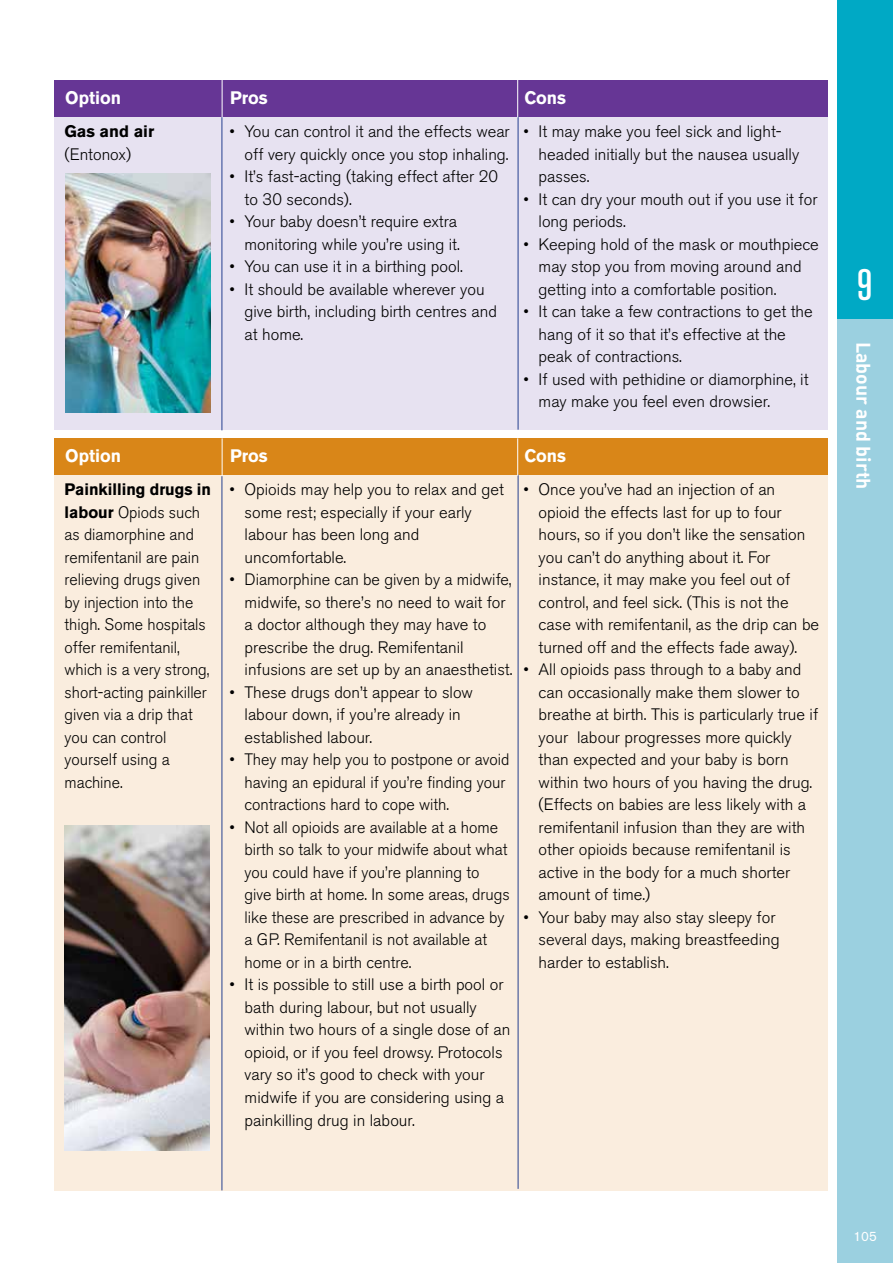
<style>
.page{position:relative;width:893px;height:1263px;background:#fff}
.page>*{position:absolute;margin:0;border:0;box-sizing:border-box;transform-origin:0 0}
.t1{font:500 condensed 43.5px "Akzidenz Grotesk BE";color:#fff}
.t2{font:19.5px "DIN Bold Alternate";color:#fff}
.t3{font:700 18px "Akzidenz Grotesk BE";color:#fff;scale:.95 1}
.t4{font:300 16.5px/22.5px "Akzidenz Grotesk BE";color:#000}
.t5{font:300 16.5px "Akzidenz Grotesk BE";color:#000;scale:.96 1}
.t6{font:700 16.5px "Akzidenz Grotesk BE";color:#000}
.t7{font:13.5px "Akzidenz Grotesk BE";color:#fff}
.s1{font-weight:700}
</style>
<div class="page">
<div style="left:837px;top:0;width:56px;height:1263px;background:#9bd0e0"></div>
<div style="left:837px;top:0;width:56px;height:319px;background:#00a9c5"></div>
<div style="left:55px;top:117px;width:773px;height:313px;background:#e7e2f1"></div>
<div style="left:55px;top:80px;width:773px;height:37px;background:#663695"></div>
<hr style="left:222px;top:117px;width:1px;height:313px;background:#25408f">
<hr style="left:518px;top:116px;width:1px;height:314px;background:#25408f">
<hr style="left:222px;top:80px;width:1px;height:37px;background:#fff">
<hr style="left:517px;top:80px;width:1px;height:37px;background:#fff">
<div style="left:55px;top:475px;width:773px;height:715px;background:#faedde"></div>
<div style="left:55px;top:438px;width:773px;height:37px;background:#d98618"></div>
<hr style="left:222px;top:476px;width:1px;height:714px;background:#25408f">
<hr style="left:518px;top:475px;width:1px;height:714px;background:#25408f">
<hr style="left:222px;top:438px;width:1px;height:38px;background:#fff">
<hr style="left:517px;top:438px;width:1px;height:38px;background:#fff">
<img style="left:65px;top:174px;width:145px;height:238px">
<img style="left:65px;top:826px;width:145px;height:324px">
<p class="t3" style="left:65px;top:87px;width:60px">Option</p>
<p class="t3" style="left:230px;top:87px;width:41px">Pros</p>
<p class="t3" style="left:524px;top:87px;width:45px">Cons</p>
<p class="t6" style="left:65px;top:122px;width:91px">Gas and air</p>
<p class="t4" style="left:230px;top:120px;width:554px">• You can control it and the effects wear • It may make you feel sick and light-</p>
<p class="t4" style="left:65px;top:143px;width:68px">(Entonox)</p>
<p class="t4" style="left:245px;top:143px;width:266px">off very quickly once you stop inhaling.</p>
<p class="t4" style="left:539px;top:143px;width:262px">headed initially but the nausea usually</p>
<p class="t4" style="left:230px;top:165px;width:270px">• It’s fast-acting (taking effect after 20</p>
<p class="t4" style="left:539px;top:165px;width:52px">passes.</p>
<p class="t4" style="left:245px;top:188px;width:109px">to 30 seconds).</p>
<p class="t4" style="left:524px;top:188px;width:295px">• It can dry your mouth out if you use it for</p>
<p class="t4" style="left:230px;top:210px;width:229px">• Your baby doesn’t require extra</p>
<p class="t4" style="left:539px;top:210px;width:89px">long periods.</p>
<p class="t4" style="left:245px;top:233px;width:217px">monitoring while you’re using it.</p>
<p class="t4" style="left:524px;top:233px;width:297px">• Keeping hold of the mask or mouthpiece</p>
<p class="t4" style="left:230px;top:255px;width:235px">• You can use it in a birthing pool.</p>
<p class="t4" style="left:539px;top:255px;width:265px">may stop you from moving around and</p>
<p class="t4" style="left:230px;top:278px;width:256px">• It should be available wherever you</p>
<p class="t4" style="left:539px;top:278px;width:239px">getting into a comfortable position.</p>
<p class="t4" style="left:245px;top:300px;width:254px">give birth, including birth centres and</p>
<p class="t4" style="left:524px;top:300px;width:291px">• It can take a few contractions to get the</p>
<p class="t4" style="left:245px;top:323px;width:60px">at home.</p>
<p class="t4" style="left:539px;top:323px;width:249px">hang of it so that it’s effective at the peak of contractions.</p>
<p class="t4" style="left:539px;top:368px;width:271px;text-indent:-15px">• If used with pethidine or diamorphine, it may make you feel even drowsier.</p>
<p class="t3" style="left:65px;top:445px;width:60px">Option</p>
<p class="t3" style="left:230px;top:445px;width:41px">Pros</p>
<p class="t3" style="left:524px;top:445px;width:45px">Cons</p>
<p class="t4" style="left:65px;top:479px;width:712px"><span class="s1">Painkilling drugs in</span> • Opioids may help you to relax and get • Once you’ve had an injection of an <span class="s1">labour</span> Opiods such</p>
<p class="t4" style="left:245px;top:501px;width:229px">some rest; especially if your early</p>
<p class="t4" style="left:539px;top:501px;width:245px">opioid the effects last for up to four</p>
<p class="t5" style="left:65px;top:525px;width:136px">as diamorphine and</p>
<p class="t4" style="left:245px;top:524px;width:176px">labour has been long and</p>
<p class="t4" style="left:539px;top:524px;width:268px">hours, so if you don’t like the sensation</p>
<p class="t5" style="left:65px;top:548px;width:142px">remifentanil are pain</p>
<p class="t4" style="left:245px;top:546px;width:103px">uncomfortable.</p>
<p class="t4" style="left:539px;top:546px;width:233px">you can’t do anything about it. For</p>
<p class="t5" style="left:65px;top:570px;width:143px">relieving drugs given</p>
<p class="t4" style="left:230px;top:569px;width:283px">• Diamorphine can be given by a midwife,</p>
<p class="t4" style="left:539px;top:569px;width:253px">instance, it may make you feel out of</p>
<p class="t5" style="left:65px;top:593px;width:136px">by injection into the</p>
<p class="t4" style="left:245px;top:591px;width:263px">midwife, so there’s no need to wait for</p>
<p class="t4" style="left:539px;top:591px;width:252px">control, and feel sick. (This is not the</p>
<p class="t5" style="left:65px;top:615px;width:149px">thigh. Some hospitals</p>
<p class="t4" style="left:245px;top:614px;width:243px">a doctor although they may have to</p>
<p class="t4" style="left:539px;top:614px;width:282px">case with remifentanil, as the drip can be</p>
<p class="t5" style="left:65px;top:638px;width:122px">offer remifentanil,</p>
<p class="t4" style="left:245px;top:636px;width:221px">prescribe the drug. Remifentanil</p>
<p class="t4" style="left:539px;top:636px;width:260px">turned off and the effects fade away).</p>
<p class="t5" style="left:65px;top:660px;width:152px">which is a very strong,</p>
<p class="t4" style="left:245px;top:659px;width:558px">infusions are set up by an anaesthetist. • All opioids pass through to a baby and</p>
<p class="t5" style="left:65px;top:683px;width:150px">short-acting painkiller</p>
<p class="t4" style="left:230px;top:681px;width:245px">• These drugs don’t appear to slow</p>
<p class="t4" style="left:539px;top:681px;width:262px">can occasionally make them slower to</p>
<p class="t5" style="left:65px;top:705px;width:135px">given via a drip that</p>
<p class="t4" style="left:245px;top:704px;width:218px">labour down, if you’re already in</p>
<p class="t4" style="left:539px;top:704px;width:281px">breathe at birth. This is particularly true if</p>
<p class="t4" style="left:65px;top:726px;width:104px">you can control</p>
<p class="t4" style="left:245px;top:726px;width:129px">established labour.</p>
<p class="t4" style="left:539px;top:726px;width:255px">your labour progresses more quickly</p>
<p class="t4" style="left:65px;top:749px;width:107px">yourself using a</p>
<p class="t4" style="left:230px;top:749px;width:281px">• They may help you to postpone or avoid</p>
<p class="t4" style="left:539px;top:749px;width:251px">than expected and your baby is born</p>
<p class="t5" style="left:65px;top:773px;width:62px">machine.</p>
<p class="t4" style="left:245px;top:771px;width:262px">having an epidural if you’re finding your</p>
<p class="t4" style="left:539px;top:771px;width:275px">within two hours of you having the drug.</p>
<p class="t4" style="left:245px;top:794px;width:206px">contractions hard to cope with.</p>
<p class="t4" style="left:539px;top:794px;width:269px">(Effects on babies are less likely with a</p>
<p class="t4" style="left:230px;top:816px;width:270px">• Not all opioids are available at a home</p>
<p class="t4" style="left:539px;top:816px;width:268px">remifentanil infusion than they are with</p>
<p class="t4" style="left:245px;top:839px;width:264px">birth so talk to your midwife about what</p>
<p class="t4" style="left:539px;top:839px;width:254px">other opioids because remifentanil is</p>
<p class="t4" style="left:245px;top:861px;width:236px">you could have if you’re planning to</p>
<p class="t4" style="left:539px;top:861px;width:253px">active in the body for a much shorter</p>
<p class="t4" style="left:245px;top:884px;width:267px">give birth at home. In some areas, drugs</p>
<p class="t4" style="left:245px;top:884px;width:532px;text-indent:294px">amount of time.)<br>like these are prescribed in advance by • Your baby may also stay sleepy for a GP. Remifentanil is not available at</p>
<p class="t4" style="left:539px;top:929px;width:243px">several days, making breastfeeding</p>
<p class="t4" style="left:245px;top:951px;width:168px">home or in a birth centre.</p>
<p class="t4" style="left:539px;top:951px;width:132px">harder to establish.</p>
<p class="t4" style="left:245px;top:974px;width:267px;text-indent:-15px">• It is possible to still use a birth pool or bath during labour, but not usually within two hours of a single dose of an opioid, or if you feel drowsy. Protocols vary so it’s good to check with your midwife if you are considering using a painkilling drug in labour.</p>
<h1 class="t1" style="left:857px;top:261px;width:17px">9</h1>
<p class="t2" style="left:876px;top:342px;width:149px;rotate:90deg">Labour and birth</p>
<p class="t7" style="left:853px;top:1229px;width:25px">105</p>
</div>
